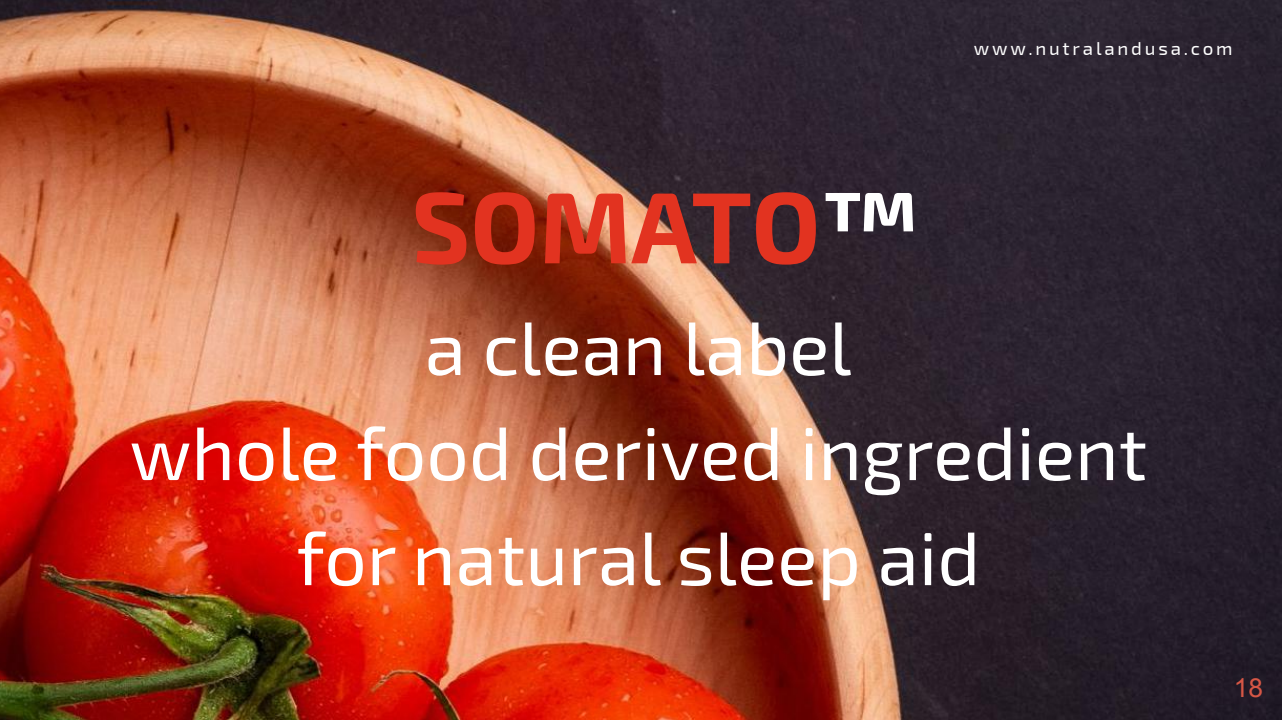
<style>
.page{position:relative;width:1282px;height:720px;background:#fff}
.page>*{position:absolute;margin:0;border:0;box-sizing:border-box;transform-origin:0 0}
.t1{font:700 101.12px "Exo 2.0";color:#e23320}
.t2{font:75px/105px "Exo 2.0";color:#fff;text-align:center}
.t3{font:26.25px "Arial";color:#d65746}
.t4{font:18.75px "Exo 2.0";letter-spacing:.15em;color:#fff}
.s1{color:#fff}
</style>
<div class="page">
<img style="left:0;top:0;width:1281px;height:720px">
<h1 class="t1" style="left:411px;top:167px;width:509px">SOMATO<span class="s1">™</span></h1>
<p class="t4" style="left:973px;top:38px;width:260px">www.nutralandusa.com</p>
<p class="t2" style="left:130px;top:299px;width:1019px">a clean label<br>whole food derived ingredient for natural sleep aid</p>
<p class="t3" style="left:1233px;top:673px;width:31px">18</p>
</div>
